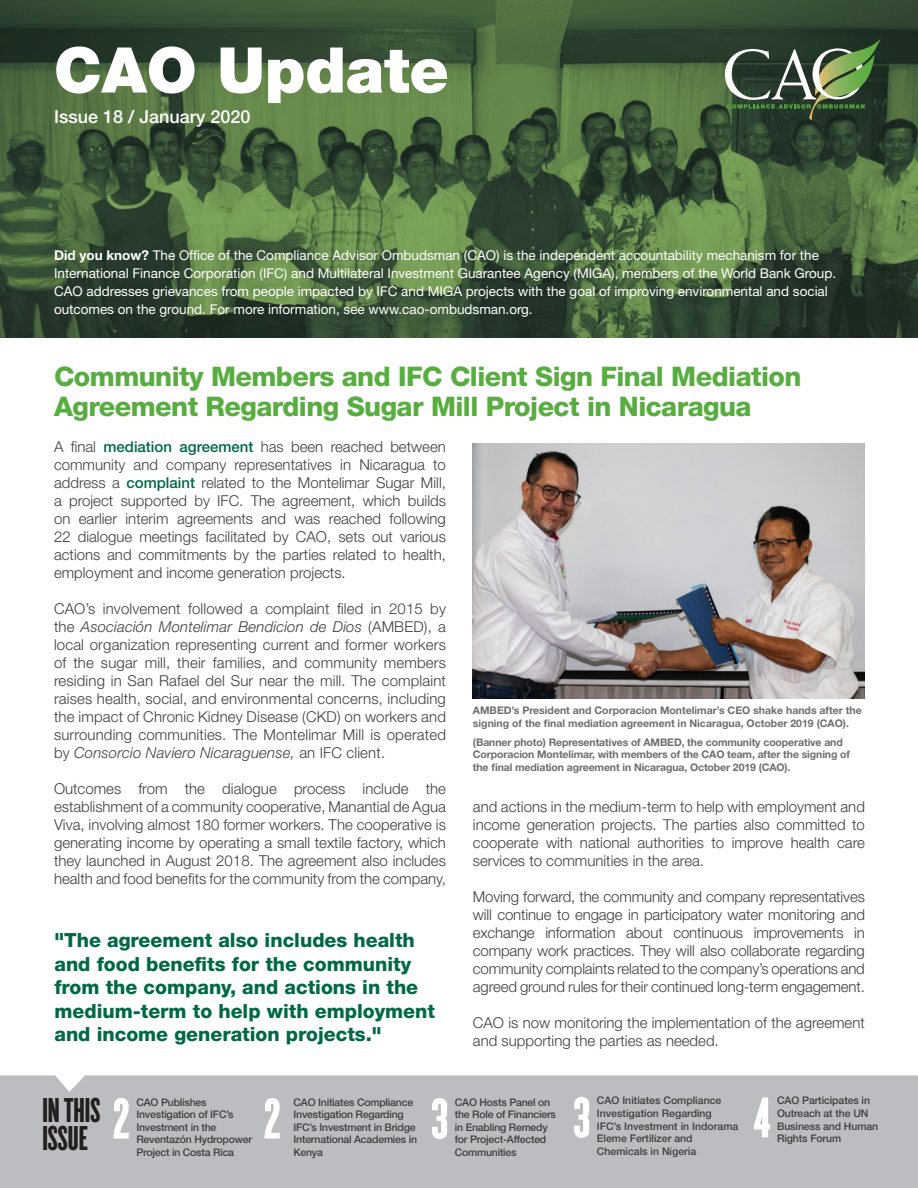
<style>
.page{position:relative;width:918px;height:1188px;background:#fff}
.page>*{position:absolute;margin:0;border:0;box-sizing:border-box;transform-origin:0 0}
.t1{font:900 63px "Helvetica Neue LT Std";letter-spacing:-.005em;color:#fff}
.t2{font:60px "Cyclone Layers Background";color:#fff}
.t3{font:36px "Cyclone Layers Background";color:#231f20}
.t4{font:800 27px/30px "Helvetica Neue LT Std";letter-spacing:-.02em;color:#58ad40}
.t5{font:800 19.5px/23.4px "Helvetica Neue LT Std";color:#006944}
.Issue_Date{font:500 18px "Helvetica Neue LT Std";color:#fff}
.Body_Text{font:300 15px/18px "Helvetica Neue LT Std";color:#3e3e3f;text-align:justify}
.Subheader{font:13.5px/18px "Helvetica Neue LT Std";color:#fff}
.t6{font:500 10.5px/12.6px "Helvetica Neue LT Std";letter-spacing:-.02em;color:#3e3e3f}
.Photo_Caption_Gray{font:700 10.5px/12.6px "Helvetica Neue LT Std";letter-spacing:-.01em;color:#6c6d70}
.t7{font:500 10.5px/12.6px "Helvetica Neue LT Std";color:#3e3e3f}
.s1{font-weight:700}
.s2{font-weight:500;color:#006944}
.s3{font-style:italic}
</style>
<div class="page">
<svg style="left:0;top:0;width:918px;height:338px;background:#435e3a"></svg>
<div style="left:0;top:1075px;width:918px;height:113px;background:#bcbdc0"></div>
<svg style="left:725px;top:39px;width:156px;height:81px;background:#4c6248"></svg>
<img style="left:473px;top:443px;width:392px;height:255px">
<p class="t1" style="left:54px;top:32px;width:396px">CAO Update</p>
<p class="Issue_Date" style="left:54px;top:106px;width:198px">Issue 18 / January 2020</p>
<p class="Subheader" style="left:54px;top:246px;width:784px"><span class="s1">Did you know?</span> The Office of the Compliance Advisor Ombudsman (CAO) is the independent accountability mechanism for the International Finance Corporation (IFC) and Multilateral Investment Guarantee Agency (MIGA), members of the World Bank Group.<br>CAO addresses grievances from people impacted by IFC and MIGA projects with the goal of improving environmental and social outcomes on the ground. For more information, see www.cao-ombudsman.org.</p>
<h1 class="t4" style="left:54px;top:362px;width:749px">Community Members and IFC Client Sign Final Mediation<br>Agreement Regarding Sugar Mill Project in Nicaragua</h1>
<p class="Body_Text" style="left:54px;top:438px;width:393px">A final <span class="s2">mediation agreement</span> has been reached between community and company representatives in Nicaragua to address a <span class="s2">complaint</span> related to the Montelimar Sugar Mill, a project supported by IFC. The agreement, which builds on earlier interim agreements and was reached following 22 dialogue meetings facilitated by CAO, sets out various actions and commitments by the parties related to health, employment and income generation projects.</p>
<p class="Body_Text" style="left:54px;top:600px;width:394px">CAO’s involvement followed a complaint filed in 2015 by the <span class="s3">Asociación Montelimar Bendicion de Dios</span> (AMBED), a local organization representing current and former workers of the sugar mill, their families, and community members residing in San Rafael del Sur near the mill. The complaint raises health, social, and environmental concerns, including the impact of Chronic Kidney Disease (CKD) on workers and surrounding communities. The Montelimar Mill is operated by <span class="s3">Consorcio Naviero Nicaraguense,</span> an IFC client.</p>
<p class="Body_Text" style="left:54px;top:780px;width:393px">Outcomes from the dialogue process include the establishment of a community cooperative, Manantial de Agua Viva, involving almost 180 former workers. The cooperative is generating income by operating a small textile factory, which they launched in August 2018. The agreement also includes health and food benefits for the community from the company,</p>
<p class="Photo_Caption_Gray" style="left:473px;top:704px;width:390px">AMBED’s President and Corporacion Montelimar’s CEO shake hands after the signing of the final mediation agreement in Nicaragua, October 2019 (CAO).</p>
<p class="Photo_Caption_Gray" style="left:473px;top:736px;width:379px">(Banner photo) Representatives of AMBED, the community cooperative and<br>Corporacion Montelimar, with members of the CAO team, after the signing of the final mediation agreement in Nicaragua, October 2019 (CAO).</p>
<p class="Body_Text" style="left:473px;top:798px;width:393px">and actions in the medium-term to help with employment and income generation projects. The parties also committed to cooperate with national authorities to improve health care services to communities in the area.</p>
<p class="Body_Text" style="left:473px;top:888px;width:393px">Moving forward, the community and company representatives will continue to engage in participatory water monitoring and exchange information about continuous improvements in company work practices. They will also collaborate regarding community complaints related to the company’s operations and agreed ground rules for their continued long-term engagement.</p>
<p class="Body_Text" style="left:473px;top:1014px;width:393px">CAO is now monitoring the implementation of the agreement and supporting the parties as needed.</p>
<p class="t5" style="left:54px;top:929px;width:382px">"The agreement also includes health and food benefits for the community from the company, and actions in the medium-term to help with employment and income generation projects."</p>
<p class="t3" style="left:42px;top:1085px;width:59px">IN THIS</p>
<p class="t3" style="left:42px;top:1114px;width:47px">ISSUE</p>
<p class="t2" style="left:113px;top:1078px;width:18px">2</p>
<p class="t6" style="left:136px;top:1095px;width:117px">CAO Publishes<br>Investigation of IFC’s<br>Investment in the<br>Reventazón Hydropower<br>Project in Costa Rica</p>
<p class="t2" style="left:431px;top:1078px;width:19px">3</p>
<p class="t7" style="left:597px;top:1094px;width:143px">CAO Initiates Compliance<br>Investigation Regarding<br>IFC’s Investment in Indorama<br>Eleme Fertilizer and<br>Chemicals in Nigeria</p>
<p class="t2" style="left:573px;top:1076px;width:19px">3</p>
<p class="t6" style="left:777px;top:1094px;width:103px">CAO Participates in<br>Outreach at the UN<br>Business and Human</p>
<p class="t2" style="left:753px;top:1076px;width:19px">4</p>
<p class="t2" style="left:264px;top:1078px;width:18px">2</p>
<p class="t6" style="left:455px;top:1095px;width:103px">CAO Hosts Panel on the Role of Financiers in Enabling Remedy for Project-Affected<br>Communities</p>
<p class="t6" style="left:294px;top:1095px;width:125px">CAO Initiates Compliance<br>Investigation Regarding<br>IFC’s Investment in Bridge<br>International Academies in<br>Kenya</p>
<p class="t6" style="left:777px;top:1132px;width:66px">Rights Forum</p>
</div>
